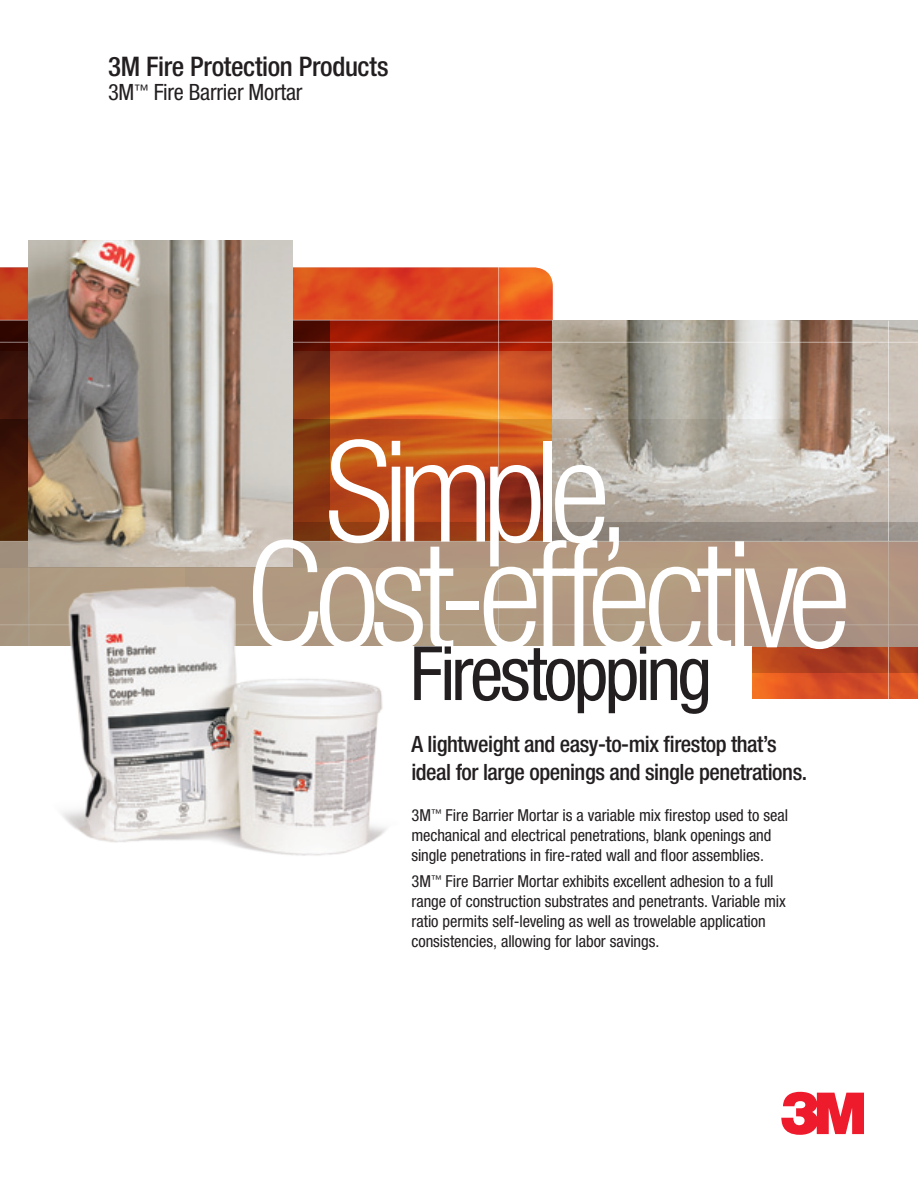
<style>
.page{position:relative;width:918px;height:1188px;background:#fff}
.page>*{position:absolute;margin:0;border:0;box-sizing:border-box;transform-origin:0 0}
.Montage_Messaging_1{font:300 condensed 148.5px "Helvetica Neue";letter-spacing:-.06em;color:#fff}
.Montage_Messaging_1-2{font:300 condensed 141px "Helvetica Neue";letter-spacing:-.075em;color:#fff}
.Montage_Messaging_2{font:condensed 75px "Helvetica Neue";letter-spacing:-.045em;color:#231f20}
.Cover_Title{font:500 condensed 27px "Helvetica Neue";letter-spacing:-.01em;color:#231f20}
.Cover_Subtitle{font:500 condensed 22.5px "Helvetica Neue";letter-spacing:-.02em;color:#231f20}
.Cover_Title-2{font:condensed 22.5px "Helvetica Neue";letter-spacing:-.01em;color:#231f20}
.Body_Copy{font:condensed 16.5px/19.8px "Helvetica Neue";letter-spacing:-.005em;color:#231f20}
</style>
<div class="page">
<svg style="left:781px;top:1092px;width:83px;height:43px"></svg>
<img style="left:379px;top:321px;width:539px;height:378px">
<img style="left:499px;top:268px;width:54px;height:52px">
<svg style="left:292px;top:321px;width:87px;height:98px;background:#a23c16"></svg>
<img style="left:552px;top:321px;width:366px;height:160px">
<svg style="left:752px;top:647px;width:166px;height:26px;background:#ae401e"></svg>
<svg style="left:0;top:321px;width:28px;height:98px;background:#390f07"></svg>
<svg style="left:0;top:268px;width:498px;height:52px;background:#da4b1e"></svg>
<svg style="left:853px;top:481px;width:65px;height:60px;background:#b8b0a8"></svg>
<hr style="left:888px;top:321px;width:1px;height:399px;background:#fff">
<hr style="left:0;top:342px;width:918px;height:1px;background:#fff">
<hr style="left:498px;top:259px;width:1px;height:390px;background:#fff">
<svg style="left:519px;top:419px;width:334px;height:122px;background:#b4a497"></svg>
<svg style="left:0;top:419px;width:519px;height:122px;background:#a14317"></svg>
<div style="left:0;top:541px;width:918px;height:106px;background:#b29881"></div>
<div style="left:0;top:647px;width:752px;height:102px;background:#fff"></div>
<img style="left:30px;top:551px;width:391px;height:305px">
<img style="left:28px;top:240px;width:264px;height:327px">
<p class="Cover_Title" style="left:108px;top:51px;width:282px">3M Fire Protection Products</p>
<p class="Cover_Title-2" style="left:108px;top:79px;width:196px">3M<sup>™</sup> Fire Barrier Mortar</p>
<p class="Montage_Messaging_1-2" style="left:325px;top:411px;width:307px">Simple,</p>
<p class="Montage_Messaging_1" style="left:246px;top:510px;width:607px">Cost-effective</p>
<p class="Montage_Messaging_2" style="left:410px;top:630px;width:304px">Firestopping</p>
<p class="Cover_Subtitle" style="left:411px;top:731px;width:367px">A lightweight and easy-to-mix firestop that’s</p>
<p class="Cover_Subtitle" style="left:411px;top:759px;width:397px">ideal for large openings and single penetrations.</p>
<p class="Body_Copy" style="left:411px;top:805px;width:378px">3M<sup>™</sup> Fire Barrier Mortar is a variable mix firestop used to seal mechanical and electrical penetrations, blank openings and single penetrations in fire-rated wall and floor assemblies.</p>
<p class="Body_Copy" style="left:411px;top:871px;width:376px">3M<sup>™</sup> Fire Barrier Mortar exhibits excellent adhesion to a full range of construction substrates and penetrants. Variable mix ratio permits self-leveling as well as trowelable application consistencies, allowing for labor savings.</p>
</div>
